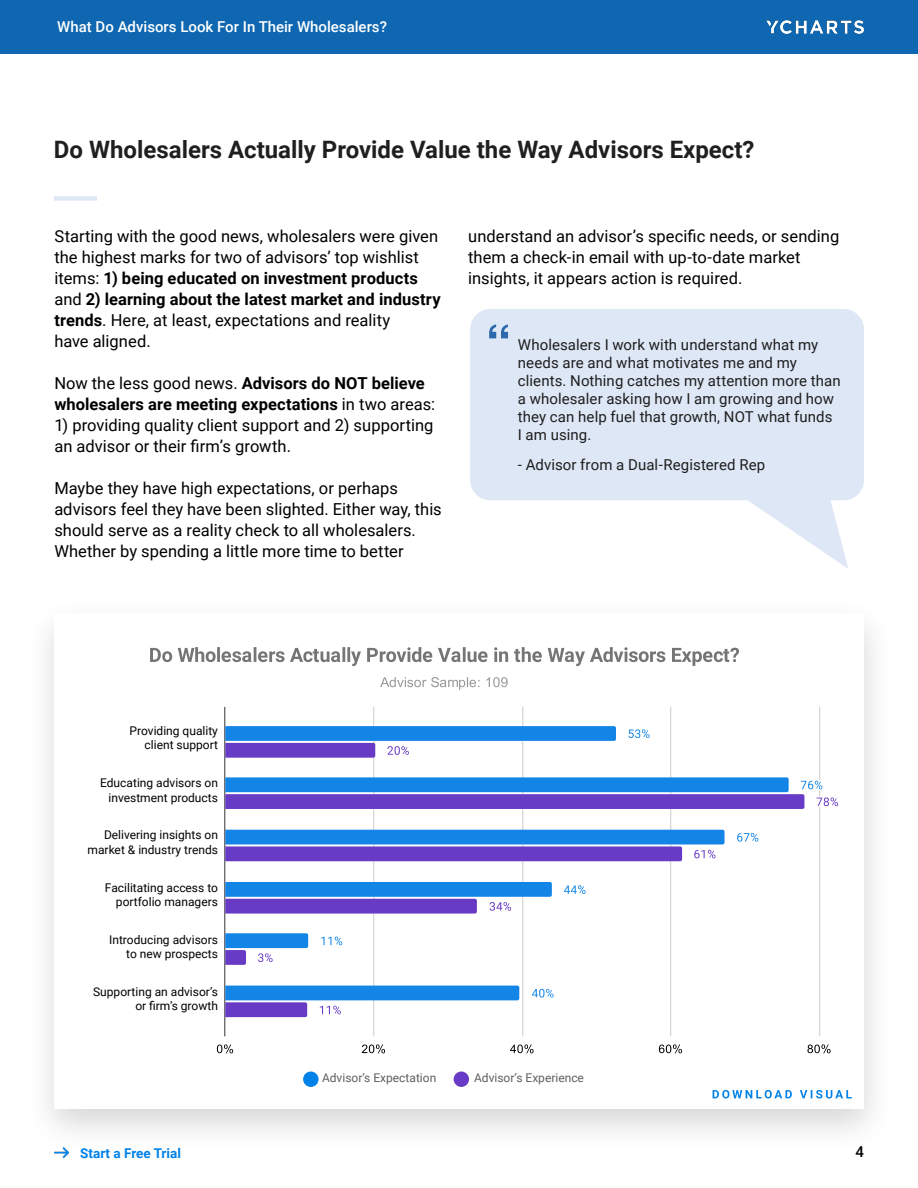
<style>
.page{position:relative;width:918px;height:1188px;background:#fff}
.page>*{position:absolute;margin:0;border:0;box-sizing:border-box;transform-origin:0 0}
.t1{font:700 51px "Helvetica";color:#2b68ac}
.t2{font:700 24px "Roboto";color:#1f1f1f}
.t3{font:16.5px/21px "Roboto";color:#000}
.t4{font:700 16.5px/21px "Roboto";letter-spacing:.005em;color:#000}
.t5{font:15px/18px "Roboto";letter-spacing:.005em;color:#1e1e1e}
.t6{font:500 15px "Roboto";color:#fff}
.t7{font:500 15px "Roboto";color:#000}
.t8{font:700 13.5px "Roboto";color:#0082e8}
.t9{font:12px/14.4px "Roboto";color:#000;text-align:right}
.t10{font:12px "Roboto";color:#5e5f5f}
.s1{font-weight:700}
.s2{font-weight:400}
</style>
<div class="page">
<div style="left:0;top:0;width:918px;height:54px;background:#0e67b0"></div>
<img style="left:766px;top:20px;width:98px;height:14px">
<img style="left:54px;top:1153px;width:15px;height:6px">
<div style="left:25px;top:596px;width:871px;height:557px;background:#000;opacity:.16"></div>
<div style="left:54px;top:613px;width:810px;height:496px;background:#fff"></div>
<svg style="left:747px;top:500px;width:101px;height:68px"></svg>
<div style="left:470px;top:309px;width:394px;height:191px;background:#dee7f5;border-radius:20px"></div>
<div style="left:54px;top:196px;width:43px;height:5px;background:#dee7f5"></div>
<hr style="left:224px;top:707px;width:1px;height:329px;background:#333">
<hr style="left:373px;top:707px;width:1px;height:329px;background:#ccc">
<hr style="left:522px;top:707px;width:1px;height:329px;background:#ccc">
<hr style="left:670px;top:707px;width:1px;height:329px;background:#ccc">
<hr style="left:819px;top:707px;width:1px;height:329px;background:#ccc">
<svg style="left:628px;top:729px;width:22px;height:9px"></svg>
<svg style="left:737px;top:833px;width:22px;height:9px"></svg>
<svg style="left:563px;top:885px;width:23px;height:9px"></svg>
<svg style="left:321px;top:936px;width:22px;height:10px"></svg>
<svg style="left:531px;top:988px;width:23px;height:10px"></svg>
<svg style="left:225px;top:777px;width:614px;height:33px;background:#5c78dc"></svg>
<svg style="left:225px;top:830px;width:500px;height:32px;background:#5374db"></svg>
<svg style="left:225px;top:882px;width:327px;height:33px"></svg>
<svg style="left:225px;top:933px;width:83px;height:33px"></svg>
<svg style="left:224px;top:726px;width:392px;height:33px"></svg>
<svg style="left:224px;top:986px;width:295px;height:32px"></svg>
<svg style="left:217px;top:1044px;width:16px;height:9px"></svg>
<svg style="left:362px;top:1044px;width:23px;height:9px"></svg>
<svg style="left:510px;top:1044px;width:24px;height:9px"></svg>
<svg style="left:659px;top:1044px;width:23px;height:9px"></svg>
<svg style="left:807px;top:1044px;width:24px;height:9px"></svg>
<svg style="left:380px;top:677px;width:128px;height:13px"></svg>
<svg style="left:150px;top:647px;width:589px;height:19px"></svg>
<svg style="left:713px;top:1090px;width:139px;height:9px"></svg>
<div style="left:454px;top:1072px;width:15px;height:15px;background:#683bc6;border-radius:50%"></div>
<div style="left:303px;top:1072px;width:16px;height:15px;background:#0082e8;border-radius:50%"></div>
<p class="t6" style="left:57px;top:16px;width:331px">What Do Advisors Look For In Their Wholesalers?</p>
<h2 class="t2" style="left:54px;top:133px;width:702px">Do Wholesalers Actually Provide Value the Way Advisors Expect?</h2>
<p class="t3" style="left:54px;top:225px;width:388px">Starting with the good news, wholesalers were given the highest marks for two of advisors’ top wishlist items: <span class="s1">1) being educated on investment products </span>and <span class="s1">2) learning about the latest market and industry trends</span>. Here, at least, expectations and reality<br>have aligned.</p>
<p class="t4" style="left:54px;top:372px;width:382px"><span class="s2">Now the less good news.</span> Advisors do NOT believe wholesalers are meeting expectations <span class="s2">in two areas:</span></p>
<p class="t3" style="left:54px;top:414px;width:381px">1) providing quality client support and 2) supporting an advisor or their firm’s growth.</p>
<p class="t3" style="left:54px;top:477px;width:389px">Maybe they have high expectations, or perhaps advisors feel they have been slighted. Either way, this should serve as a reality check to all wholesalers.<br>Whether by spending a little more time to better</p>
<p class="t3" style="left:468px;top:225px;width:373px">understand an advisor’s specific needs, or sending them a check-in email with up-to-date market insights, it appears action is required.</p>
<h1 class="t1" style="left:486px;top:302px;width:27px">“</h1>
<p class="t5" style="left:518px;top:335px;width:324px">Wholesalers I work with understand what my needs are and what motivates me and my clients. Nothing catches my attention more than a wholesaler asking how I am growing and how they can help fuel that growth, NOT what funds<br>I am using.</p>
<p class="t5" style="left:518px;top:455px;width:249px">- Advisor from a Dual-Registered Rep</p>
<p class="t9" style="left:130px;top:723px;width:90px">Providing quality client support</p>
<p class="t9" style="left:100px;top:775px;width:119px">Educating advisors on investment products</p>
<p class="t9" style="left:88px;top:827px;width:132px">Delivering insights on market &amp; industry trends</p>
<p class="t9" style="left:105px;top:880px;width:115px">Facilitating access to portfolio managers</p>
<p class="t9" style="left:109px;top:932px;width:110px">Introducing advisors to new prospects</p>
<p class="t9" style="left:93px;top:984px;width:126px">Supporting an advisor’s or firm’s growth</p>
<p class="t10" style="left:322px;top:1069px;width:116px">Advisor’s Expectation</p>
<p class="t10" style="left:474px;top:1069px;width:111px">Advisor’s Experience</p>
<p class="t8" style="left:80px;top:1143px;width:102px">Start a Free Trial</p>
<p class="t7" style="left:855px;top:1141px;width:10px">4</p>
</div>
